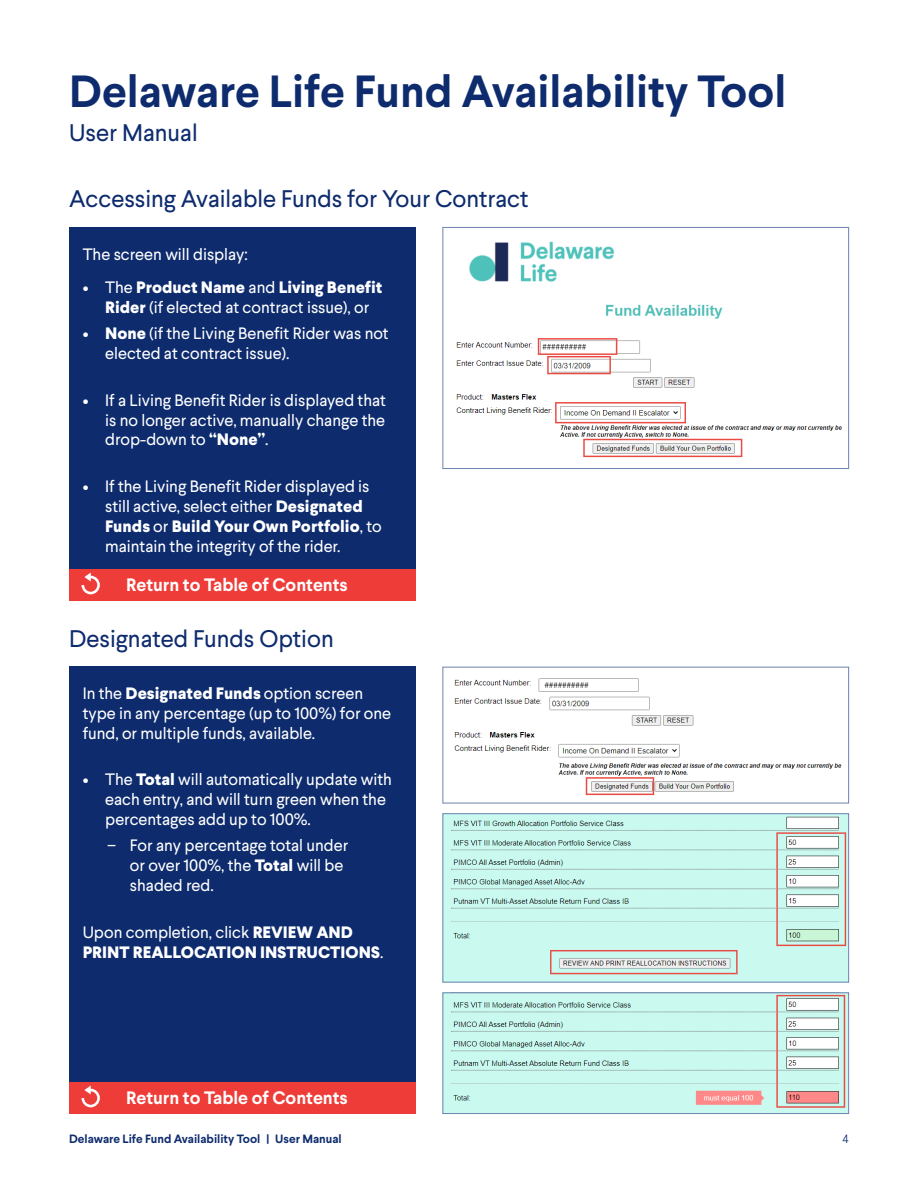
<style>
.page{position:relative;width:918px;height:1188px;background:#fff}
.page>*{position:absolute;margin:0;border:0;box-sizing:border-box;transform-origin:0 0}
.t1{font:700 45px "Larsseit";color:#0d2b6d}
.ParaStyle01-Leading{font:24px "Larsseit";color:#0d2b6d}
.ParaStyle01-Leading-2{font:700 18px "Larsseit";color:#fff}
.ParaStyle01-Leading-3{font:16.5px/19.8px "Larsseit";color:#fff}
.ParaStyle01-Leading-4{font:800 16.5px/19.8px "Larsseit";color:#fff}
.t2{font:700 12px "Larsseit";color:#0d2b6d}
.t3{font:300 12px "Larsseit";color:#0d2b6d}
.s1{font-weight:800}
.s2{font-weight:400}
</style>
<div class="page">
<div style="left:69px;top:227px;width:347px;height:374px;background:#0d2b6d"></div>
<div style="left:69px;top:569px;width:347px;height:32px;background:#ee3d39"></div>
<svg style="left:82px;top:573px;width:18px;height:21px"></svg>
<img style="left:456px;top:241px;width:386px;height:217px">
<div style="left:443px;top:227px;width:406px;height:242px;border:1px solid #6f81af"></div>
<div style="left:69px;top:667px;width:347px;height:431px;background:#0d2b6d"></div>
<div style="left:69px;top:1082px;width:347px;height:32px;background:#ee3d39"></div>
<svg style="left:82px;top:1086px;width:18px;height:21px"></svg>
<img style="left:454px;top:678px;width:388px;height:118px">
<div style="left:443px;top:667px;width:406px;height:136px;border:1px solid #6f81af"></div>
<img style="left:445px;top:816px;width:402px;height:164px">
<img style="left:445px;top:995px;width:402px;height:117px">
<div style="left:443px;top:993px;width:406px;height:121px;border:1px solid #6f81af"></div>
<h1 class="t1" style="left:69px;top:61px;width:719px">Delaware Life Fund Availability Tool</h1>
<h2 class="ParaStyle01-Leading" style="left:69px;top:117px;width:130px">User Manual</h2>
<p class="ParaStyle01-Leading" style="left:69px;top:183px;width:461px">Accessing Available Funds for Your Contract</p>
<p class="ParaStyle01-Leading-3" style="left:83px;top:244px;width:167px">The screen will display:</p>
<p class="ParaStyle01-Leading-3" style="left:83px;top:277px;width:301px;text-align:center">• The <span class="s1">Product Name</span> and <span class="s1">Living Benefit<br>Rider</span> (if elected at contract issue), or</p>
<p class="ParaStyle01-Leading-3" style="left:105px;top:323px;width:285px;text-indent:-22px">• <span class="s1">None</span> (if the Living Benefit Rider was not elected at contract issue).</p>
<p class="ParaStyle01-Leading-3" style="left:105px;top:390px;width:282px;text-align:justify;text-indent:-22px">• If a Living Benefit Rider is displayed that is no longer active, manually change the drop-down to <span class="s1">“None”</span>.</p>
<p class="ParaStyle01-Leading-3" style="left:105px;top:476px;width:278px;text-indent:-22px">• If the Living Benefit Rider displayed is still active, select either <span class="s1">Designated Funds</span> or <span class="s1">Build Your Own Portfolio</span>, to maintain the integrity of the rider.</p>
<p class="ParaStyle01-Leading-2" style="left:126px;top:573px;width:223px">Return to Table of Contents</p>
<p class="ParaStyle01-Leading" style="left:69px;top:623px;width:266px">Designated Funds Option</p>
<p class="ParaStyle01-Leading-3" style="left:83px;top:683px;width:310px">In the <span class="s1">Designated Funds</span> option screen type in any percentage (up to 100%) for one fund, or multiple funds, available.</p>
<p class="ParaStyle01-Leading-3" style="left:105px;top:769px;width:288px;text-indent:-22px">• The <span class="s1">Total</span> will automatically update with each entry, and will turn green when the percentages add up to 100%.</p>
<p class="ParaStyle01-Leading-3" style="left:130px;top:835px;width:220px;text-indent:-22px">– For any percentage total under or over 100%, the <span class="s1">Total</span> will be shaded red.</p>
<p class="ParaStyle01-Leading-4" style="left:83px;top:922px;width:301px"><span class="s2">Upon completion, click</span> REVIEW AND<br>PRINT REALLOCATION INSTRUCTIONS<span class="s2">.</span></p>
<p class="ParaStyle01-Leading-2" style="left:126px;top:1086px;width:223px">Return to Table of Contents</p>
<p class="t2" style="left:69px;top:1131px;width:274px">Delaware Life Fund Availability Tool | User Manual</p>
<p class="t3" style="left:843px;top:1131px;width:8px">4</p>
</div>
